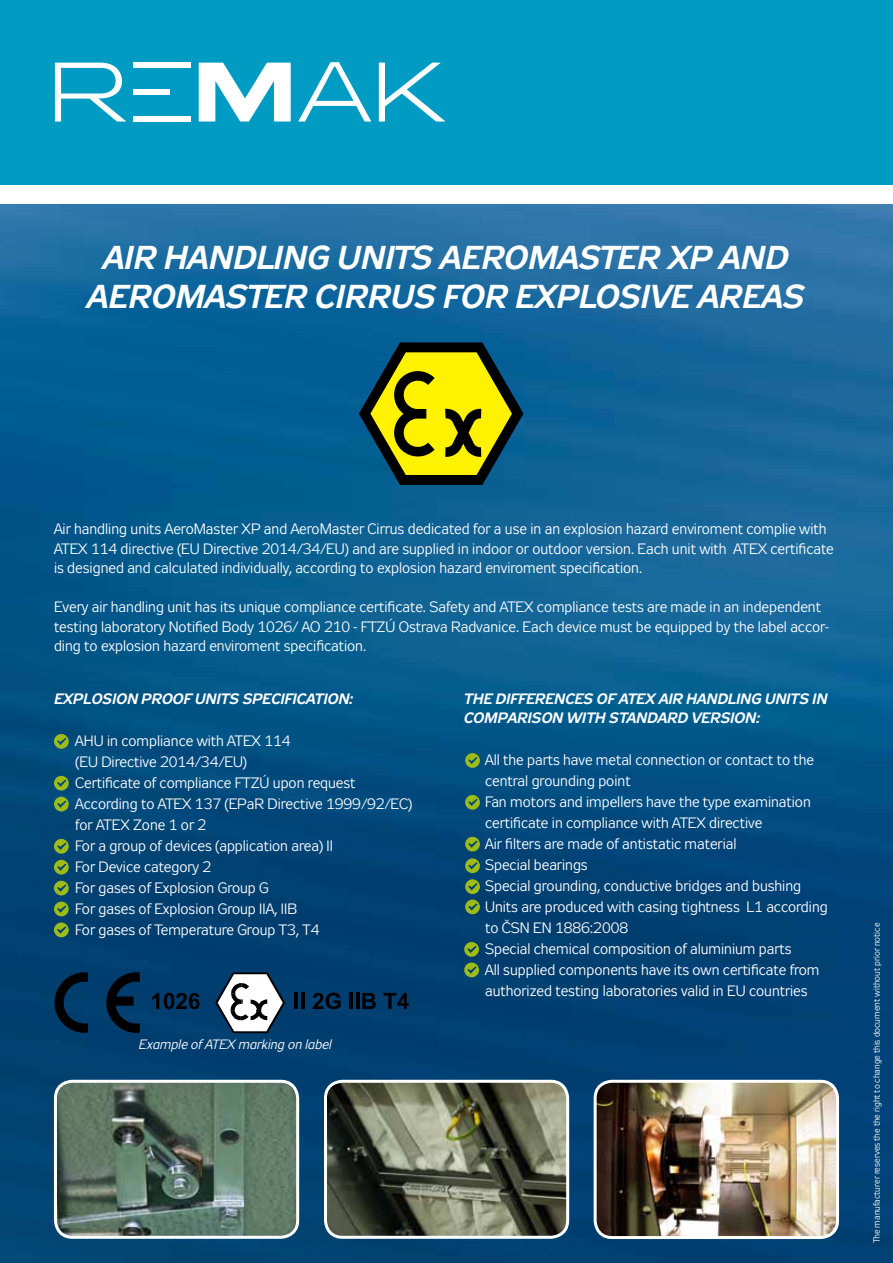
<style>
.page{position:relative;width:893px;height:1263px;background:#fff}
.page>*{position:absolute;margin:0;border:0;box-sizing:border-box;transform-origin:0 0}
.t1{font:italic 700 33px/39.6px "Zeppelin 31";color:#fff;text-align:center}
.t2{font:15px/21px "Zeppelin 31";color:#fff}
.t3{font:italic 700 15px/19.5px "Zeppelin 31";color:#fff}
.t4{font:italic 13.5px "Zeppelin 31";color:#fff}
.t5{font:9px "Zeppelin 31";color:#fff}
</style>
<div class="page">
<img style="left:0;top:204px;width:892px;height:1059px">
<div style="left:0;top:0;width:893px;height:189px;background:#009bc2"></div>
<div style="left:0;top:185px;width:893px;height:19px;background:#fff"></div>
<svg style="left:359px;top:342px;width:164px;height:143px;background:#758524"></svg>
<svg style="left:55px;top:972px;width:33px;height:61px;background:#002542"></svg>
<svg style="left:106px;top:972px;width:34px;height:61px;background:#00213b"></svg>
<svg style="left:152px;top:993px;width:48px;height:16px"></svg>
<hr style="left:295px;top:993px;width:3px;height:16px;background:#000">
<hr style="left:301px;top:993px;width:3px;height:16px;background:#000">
<svg style="left:313px;top:993px;width:28px;height:16px"></svg>
<hr style="left:350px;top:993px;width:3px;height:16px;background:#000">
<hr style="left:356px;top:993px;width:3px;height:16px;background:#000">
<svg style="left:362px;top:993px;width:14px;height:16px"></svg>
<svg style="left:384px;top:993px;width:25px;height:16px"></svg>
<svg style="left:215px;top:972px;width:70px;height:61px"></svg>
<img style="left:55px;top:1081px;width:243px;height:156px">
<div style="left:54px;top:1080px;width:245px;height:159px;border:3px solid #fff;border-radius:17px"></div>
<img style="left:595px;top:1081px;width:242px;height:156px">
<div style="left:594px;top:1080px;width:245px;height:159px;border:3px solid #fff;border-radius:17px"></div>
<img style="left:325px;top:1081px;width:243px;height:156px">
<div style="left:324px;top:1080px;width:245px;height:159px;border:3px solid #fff;border-radius:17px"></div>
<svg style="left:54px;top:734px;width:15px;height:15px"></svg>
<svg style="left:54px;top:902px;width:15px;height:14px"></svg>
<svg style="left:54px;top:881px;width:15px;height:14px"></svg>
<svg style="left:54px;top:860px;width:15px;height:14px"></svg>
<svg style="left:54px;top:839px;width:15px;height:15px"></svg>
<svg style="left:54px;top:797px;width:15px;height:14px"></svg>
<svg style="left:54px;top:776px;width:15px;height:14px"></svg>
<svg style="left:54px;top:922px;width:15px;height:15px"></svg>
<svg style="left:465px;top:753px;width:15px;height:15px"></svg>
<svg style="left:465px;top:858px;width:15px;height:15px"></svg>
<svg style="left:465px;top:837px;width:15px;height:14px"></svg>
<svg style="left:465px;top:795px;width:15px;height:15px"></svg>
<svg style="left:464px;top:942px;width:15px;height:35px"></svg>
<div style="left:134px;top:63px;width:57px;height:5px;background:#fff"></div>
<div style="left:134px;top:116px;width:57px;height:6px;background:#fff"></div>
<div style="left:134px;top:89px;width:36px;height:6px;background:#fff"></div>
<svg style="left:199px;top:63px;width:92px;height:59px"></svg>
<svg style="left:55px;top:63px;width:71px;height:59px"></svg>
<svg style="left:379px;top:63px;width:67px;height:59px"></svg>
<svg style="left:298px;top:62px;width:73px;height:60px"></svg>
<svg style="left:465px;top:879px;width:15px;height:35px"></svg>
<h1 class="t1" style="left:87px;top:240px;width:719px">AIR HANDLING UNITS AEROMASTER XP AND<br>AEROMASTER CIRRUS FOR EXPLOSIVE AREAS</h1>
<p class="t2" style="left:54px;top:521px;width:781px;line-height:19.5px">Air handling units AeroMaster XP and AeroMaster Cirrus dedicated for a use in an explosion hazard enviroment complie with<br>ATEX 114 directive (EU Directive 2014/34/EU) and are supplied in indoor or outdoor version. Each unit with ATEX certificate is designed and calculated individually, according to explosion hazard enviroment specification.</p>
<p class="t2" style="left:54px;top:599px;width:777px;line-height:19.5px">Every air handling unit has its unique compliance certificate. Safety and ATEX compliance tests are made in an independent testing laboratory Notified Body 1026/ AO 210 - FTZÚ Ostrava Radvanice. Each device must be equipped by the label accor&shy;ding to explosion hazard enviroment specification.</p>
<p class="t3" style="left:54px;top:690px;width:301px">EXPLOSION PROOF UNITS SPECIFICATION:</p>
<p class="t2" style="left:75px;top:732px;width:339px">AHU in compliance with ATEX 114<br>(EU Directive 2014/34/EU)<br>Certificate of compliance FTZÚ upon request According to ATEX 137 (EPaR Directive 1999/92/EC) for ATEX Zone 1 or 2<br>For a group of devices (application area) II<br>For Device category 2<br>For gases of Explosion Group G<br>For gases of Explosion Group IIA, IIB<br>For gases of Temperature Group T3, T4</p>
<p class="t3" style="left:464px;top:690px;width:365px">THE DIFFERENCES OF ATEX AIR HANDLING UNITS IN<br>COMPARISON WITH STANDARD VERSION:</p>
<p class="t2" style="left:485px;top:751px;width:344px">All the parts have metal connection or contact to the central grounding point<br>Fan motors and impellers have the type examination certificate in compliance with ATEX directive<br>Air filters are made of antistatic material<br>Special bearings<br>Special grounding, conductive bridges and bushing Units are produced with casing tightness L1 according to ČSN EN 1886:2008<br>Special chemical composition of aluminium parts<br>All supplied components have its own certificate from authorized testing laboratories valid in EU countries</p>
<p class="t4" style="left:139px;top:1037px;width:194px">Example of ATEX marking on label</p>
<p class="t5" style="left:872px;top:1243px;width:321px;rotate:-90deg">The manufacturer reserves the the right to change this document without prior notice</p>
</div>
